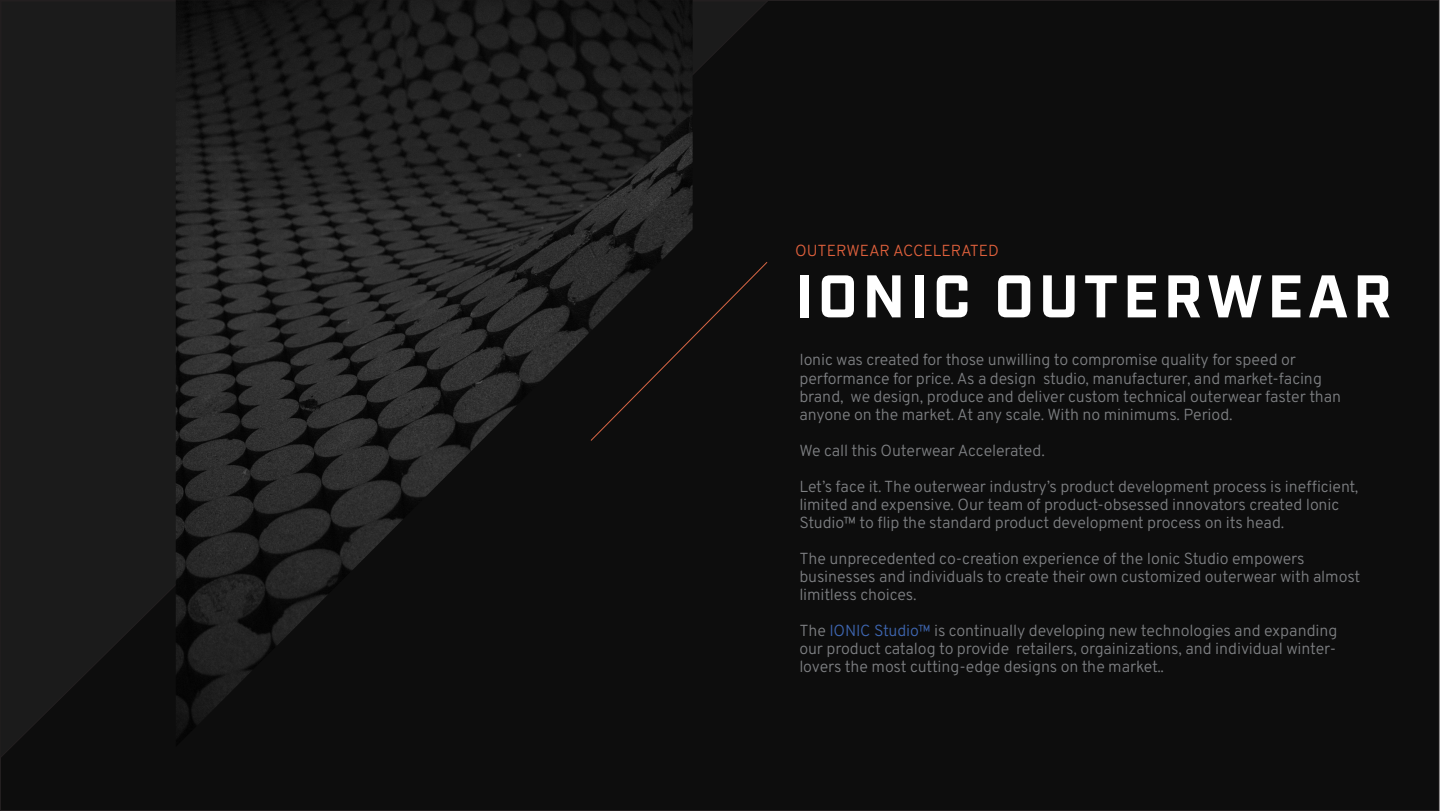
<style>
.page{position:relative;width:1440px;height:811px;background:#fff}
.page>*{position:absolute;margin:0;border:0;box-sizing:border-box;transform-origin:0 0}
.Headline{font:700 60px "Industry Test";letter-spacing:.08em;color:#fff}
.Copy{font:16px/18px "Overpass";letter-spacing:-.01em;color:#7e8083}
.Subheader_overpass_s{font:16px "Overpass";letter-spacing:-.005em;color:#df603c}
.s1{color:#3e66b1}
</style>
<div class="page">
<div style="left:0;top:1px;width:1439px;height:809px;background:#0d0d0d"></div>
<svg style="left:0;top:0;width:769px;height:760px"></svg>
<svg style="left:693px;top:261px;width:75px;height:180px"></svg>
<img style="left:176px;top:0;width:517px;height:746px">
<p class="Subheader_overpass_s" style="left:795px;top:238px;width:205px">OUTERWEAR ACCELERATED</p>
<p class="Headline" style="left:795px;top:273px;width:598px">IONIC OUTERWEAR</p>
<p class="Copy" style="left:799px;top:350px;width:543px">Ionic was created for those unwilling to compromise quality for speed or performance for price. As a design studio, manufacturer, and market-facing brand, we design, produce and deliver custom technical outerwear faster than anyone on the market. At any scale. With no minimums. Period.</p>
<p class="Copy" style="left:799px;top:440px;width:247px">We call this Outerwear Accelerated.</p>
<p class="Copy" style="left:799px;top:476px;width:561px">Let’s face it. The outerwear industry’s product development process is inefficient, limited and expensive. Our team of product-obsessed innovators created Ionic<br>Studio™ to flip the standard product development process on its head.</p>
<p class="Copy" style="left:799px;top:548px;width:563px">The unprecedented co-creation experience of the Ionic Studio empowers businesses and individuals to create their own customized outerwear with almost limitless choices.</p>
<p class="Copy" style="left:799px;top:620px;width:540px;text-align:justify">The <span class="s1">IONIC Studio™</span> is continually developing new technologies and expanding our product catalog to provide retailers, orgainizations, and individual winter&shy;lovers the most cutting-edge designs on the market..</p>
</div>
